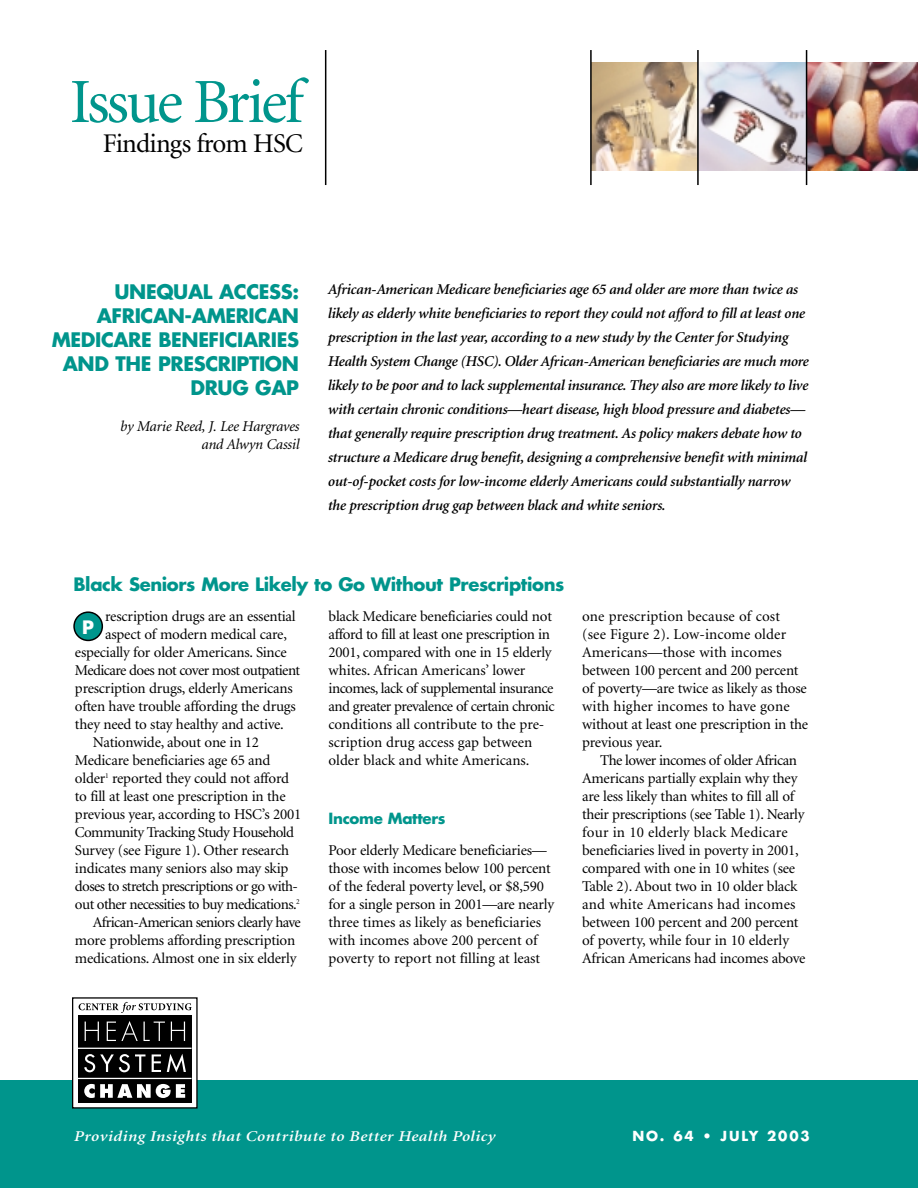
<style>
.page{position:relative;width:918px;height:1188px;background:#fff}
.page>*{position:absolute;margin:0;border:0;box-sizing:border-box;transform-origin:0 0}
.t1{font:63px "Minion";letter-spacing:-.05em;color:#00958c}
.t2{font:27px "Minion";letter-spacing:-.03em;color:#000}
.t3{font:700 19.5px/24px "Futura";letter-spacing:-.02em;color:#00958c;text-align:right}
.t4{font:700 18px "Futura";letter-spacing:-.02em;color:#00958c}
.t5{font:700 18px "Futura";color:#fff}
.t6{font:15px/18px "Minion";letter-spacing:-.015em;color:#000}
.t7{font:italic 600 15px/24px "Minion";letter-spacing:-.015em;color:#000}
.t8{font:15px "Minion";letter-spacing:-.04em;color:#000}
.t9{font:italic 600 15px "Minion";letter-spacing:.025em;color:#fff;scale:1.15 1}
.t10{font:italic 15px/18px "Minion";letter-spacing:-.015em;color:#000;text-align:right}
.t11{font:700 15px "Futura";letter-spacing:-.02em;color:#00958c}
.t12{font:700 13.5px "Futura";letter-spacing:.135em;color:#fff}
</style>
<div class="page">
<img style="left:592px;top:62px;width:105px;height:108px">
<svg style="left:699px;top:62px;width:107px;height:108px;background:#cac6cd"></svg>
<img style="left:807px;top:62px;width:111px;height:108px">
<div style="left:0;top:1080px;width:918px;height:108px;background:#00958c"></div>
<svg style="left:73px;top:611px;width:30px;height:30px"></svg>
<hr style="left:806px;top:50px;width:1px;height:135px;background:#000">
<hr style="left:697px;top:50px;width:2px;height:135px;background:#000">
<hr style="left:590px;top:50px;width:2px;height:135px;background:#000">
<div style="left:72px;top:997px;width:126px;height:112px;background:#fff;border:1px solid #000"></div>
<div style="left:78px;top:1015px;width:114px;height:88px;background:#000"></div>
<svg style="left:85px;top:1022px;width:14px;height:19px"></svg>
<svg style="left:107px;top:1021px;width:31px;height:20px"></svg>
<svg style="left:144px;top:1022px;width:21px;height:19px"></svg>
<svg style="left:171px;top:1022px;width:14px;height:19px"></svg>
<svg style="left:84px;top:1054px;width:61px;height:18px"></svg>
<svg style="left:152px;top:1054px;width:9px;height:18px"></svg>
<svg style="left:167px;top:1054px;width:19px;height:18px"></svg>
<svg style="left:84px;top:1084px;width:101px;height:14px"></svg>
<hr style="left:78px;top:1048px;width:114px;height:1px;background:#fff">
<hr style="left:78px;top:1078px;width:114px;height:1px;background:#fff">
<svg style="left:79px;top:1002px;width:113px;height:11px"></svg>
<hr style="left:325px;top:50px;width:1px;height:135px;background:#000">
<h1 class="t1" style="left:70px;top:77px;width:235px">Issue Brief</h1>
<h2 class="t2" style="left:103px;top:133px;width:202px">Findings from HSC</h2>
<h3 class="t3" style="left:52px;top:282px;width:249px">UNEQUAL ACCESS:<br>AFRICAN-AMERICAN<br>MEDICARE BENEFICIARIES<br>AND THE PRESCRIPTION<br>DRUG GAP</h3>
<p class="t10" style="left:120px;top:419px;width:181px">by Marie Reed, J. Lee Hargraves and Alwyn Cassil</p>
<p class="t7" style="left:327px;top:278px;width:483px">African-American Medicare beneficiaries age 65 and older are more than twice as likely as elderly white beneficiaries to report they could not afford to fill at least one prescription in the last year, according to a new study by the Center for Studying Health System Change (HSC). Older African-American beneficiaries are much more likely to be poor and to lack supplemental insurance. They also are more likely to live with certain chronic conditions—heart disease, high blood pressure and diabetes— that generally require prescription drug treatment. As policy makers debate how to structure a Medicare drug benefit, designing a comprehensive benefit with minimal out-of-pocket costs for low-income elderly Americans could substantially narrow the prescription drug gap between black and white seniors.</p>
<p class="t4" style="left:74px;top:576px;width:492px">Black Seniors More Likely to Go Without Prescriptions</p>
<p class="t6" style="left:105px;top:609px;width:192px">rescription drugs are an essential</p>
<p class="t6" style="left:105px;top:627px;width:183px">aspect of modern medical care,</p>
<p class="t6" style="left:75px;top:645px;width:213px">especially for older Americans. Since</p>
<p class="t8" style="left:75px;top:665px;width:227px">Medicare does not cover most outpatient</p>
<p class="t6" style="left:75px;top:681px;width:219px">prescription drugs, elderly Americans</p>
<p class="t6" style="left:75px;top:699px;width:222px">often have trouble affording the drugs</p>
<p class="t6" style="left:75px;top:717px;width:210px">they need to stay healthy and active.</p>
<p class="t6" style="left:93px;top:735px;width:168px">Nationwide, about one in 12</p>
<p class="t6" style="left:75px;top:753px;width:197px">Medicare beneficiaries age 65 and</p>
<p class="t6" style="left:75px;top:771px;width:216px">older<sup>1</sup> reported they could not afford</p>
<p class="t6" style="left:75px;top:789px;width:212px">to fill at least one prescription in the</p>
<p class="t6" style="left:75px;top:807px;width:228px">previous year, according to HSC’s 2001</p>
<p class="t8" style="left:75px;top:827px;width:221px">Community Tracking Study Household</p>
<p class="t6" style="left:75px;top:843px;width:216px">Survey (see Figure 1). Other research</p>
<p class="t6" style="left:75px;top:861px;width:215px">indicates many seniors also may skip</p>
<p class="t8" style="left:75px;top:881px;width:225px">doses to stretch prescriptions or go with-</p>
<p class="t8" style="left:75px;top:899px;width:226px">out other necessities to buy medications.<sup>2</sup></p>
<p class="t8" style="left:93px;top:917px;width:209px">African-American seniors clearly have</p>
<p class="t6" style="left:75px;top:933px;width:222px">more problems affording prescription</p>
<p class="t6" style="left:75px;top:951px;width:223px">medications. Almost one in six elderly</p>
<p class="t5" style="left:82px;top:619px;width:13px">P</p>
<p class="t6" style="left:329px;top:609px;width:228px">black Medicare beneficiaries could not afford to fill at least one prescription in 2001, compared with one in 15 elderly whites. African Americans’ lower incomes, lack of supplemental insurance and greater prevalence of certain chronic conditions all contribute to the pre&shy;scription drug access gap between older black and white Americans.</p>
<p class="t11" style="left:329px;top:811px;width:118px">Income Matters</p>
<p class="t6" style="left:329px;top:843px;width:227px">Poor elderly Medicare beneficiaries— those with incomes below 100 percent of the federal poverty level, or $8,590 for a single person in 2001—are nearly three times as likely as beneficiaries with incomes above 200 percent of poverty to report not filling at least</p>
<p class="t6" style="left:582px;top:609px;width:228px">one prescription because of cost<br>(see Figure 2). Low-income older<br>Americans—those with incomes between 100 percent and 200 percent of poverty—are twice as likely as those with higher incomes to have gone without at least one prescription in the previous year.</p>
<p class="t6" style="left:582px;top:753px;width:225px;text-indent:18px">The lower incomes of older African Americans partially explain why they are less likely than whites to fill all of their prescriptions (see Table 1). Nearly four in 10 elderly black Medicare beneficiaries lived in poverty in 2001, compared with one in 10 whites (see Table 2). About two in 10 older black and white Americans had incomes between 100 percent and 200 percent of poverty, while four in 10 elderly African Americans had incomes above</p>
<p class="t9" style="left:73px;top:1130px;width:368px">Providing Insights that Contribute to Better Health Policy</p>
<p class="t12" style="left:632px;top:1130px;width:179px">NO. 64 • JULY 2003</p>
</div>
